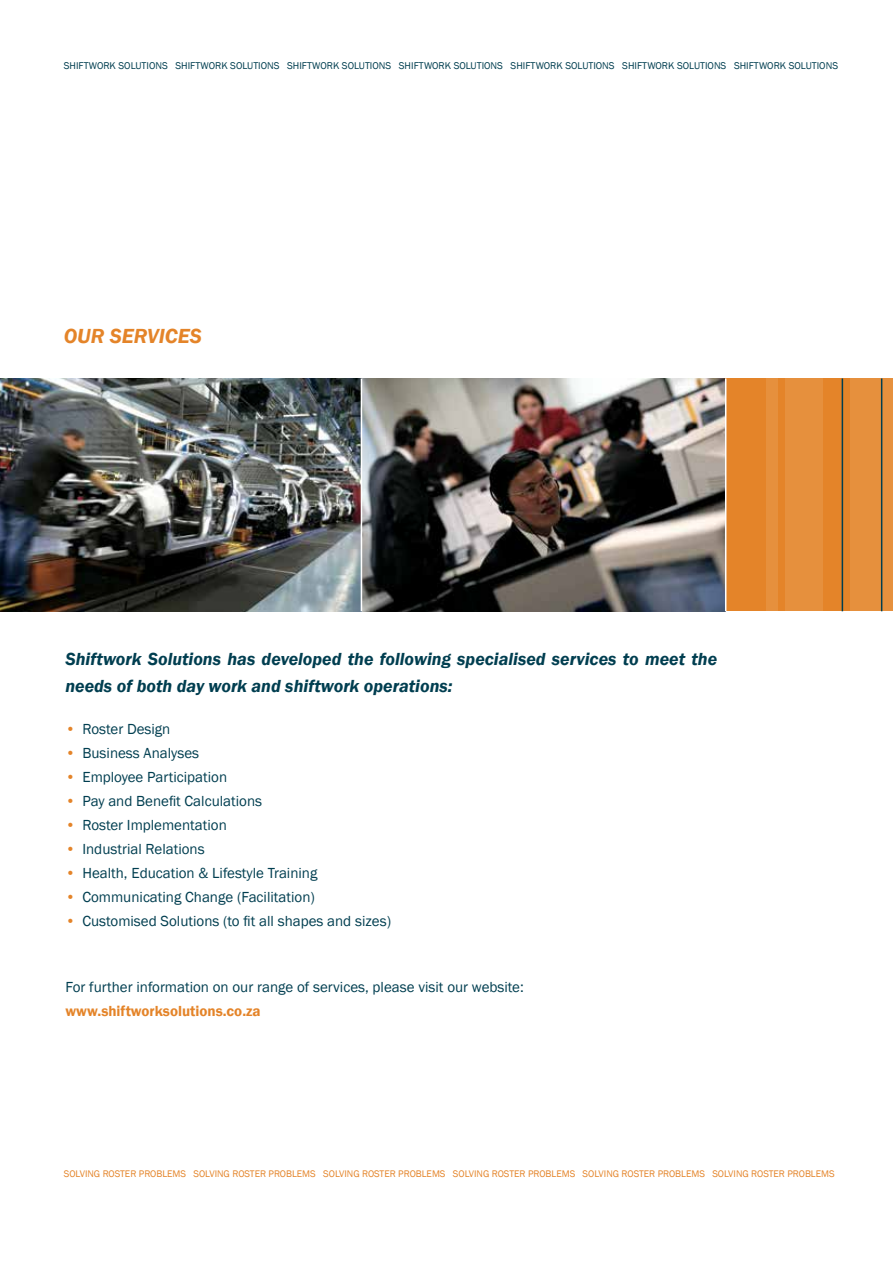
<style>
.page{position:relative;width:893px;height:1263px;background:#fff}
.page>*{position:absolute;margin:0;border:0;box-sizing:border-box;transform-origin:0 0}
.t1{font:italic 600 21px "Franklin Gothic";color:#e48429}
.t2{font:italic 600 18px/27px "Franklin Gothic";color:#003e50}
.t3{font:15px "Franklin Gothic";color:#003e50}
.t4{font:600 15px "Franklin Gothic";color:#e48429}
.t5{font:10.2px "Franklin Gothic";color:#003e50}
.t6{font:9.9px "Franklin Gothic";color:#e48429}
.s1{color:#e48429}
</style>
<div class="page">
<img style="left:0;top:378px;width:725px;height:233px">
<div style="left:726px;top:378px;width:167px;height:233px;background:#e48429"></div>
<div style="left:851px;top:378px;width:42px;height:233px;background:#e6903d"></div>
<div style="left:785px;top:378px;width:38px;height:233px;background:#e6903d"></div>
<div style="left:766px;top:378px;width:11px;height:233px;background:#e6903d"></div>
<hr style="left:881px;top:378px;width:1px;height:233px;background:#003e50">
<hr style="left:842px;top:378px;width:1px;height:233px;background:#003e50">
<hr style="left:361px;top:378px;width:1px;height:233px;background:#fff">
<p class="t5" style="left:64px;top:60px;width:776px">SHIFTWORK SOLUTIONS SHIFTWORK SOLUTIONS SHIFTWORK SOLUTIONS SHIFTWORK SOLUTIONS SHIFTWORK SOLUTIONS SHIFTWORK SOLUTIONS SHIFTWORK SOLUTIONS</p>
<h1 class="t1" style="left:64px;top:322px;width:140px">OUR SERVICES</h1>
<p class="t2" style="left:65px;top:645px;width:653px">Shiftwork Solutions has developed the following specialised services to meet the needs of both day work and shiftwork operations:</p>
<p class="t3" style="left:65px;top:720px;width:106px"><span class="s1">•</span> Roster Design</p>
<p class="t3" style="left:65px;top:744px;width:135px"><span class="s1">•</span> Business Analyses</p>
<p class="t3" style="left:65px;top:768px;width:163px"><span class="s1">•</span> -Employee Participation</p>
<p class="t3" style="left:65px;top:792px;width:198px"><span class="s1">•</span> Pay and Benefit Calculations</p>
<p class="t3" style="left:65px;top:816px;width:163px"><span class="s1">•</span> Roster Implementation</p>
<p class="t3" style="left:65px;top:840px;width:141px"><span class="s1">•</span> -Industrial Relations</p>
<p class="t3" style="left:65px;top:864px;width:254px"><span class="s1">•</span> Health, Education &amp; Lifestyle Training</p>
<p class="t3" style="left:65px;top:888px;width:251px"><span class="s1">•</span> Communicating Change (Facilitation)</p>
<p class="t3" style="left:65px;top:912px;width:327px"><span class="s1">•</span> Customised Solutions (to fit all shapes and sizes)</p>
<p class="t3" style="left:65px;top:978px;width:460px">For further information on our range of services, please visit our website:</p>
<p class="t4" style="left:65px;top:1002px;width:197px">www.shiftworksolutions.co.za</p>
<p class="t6" style="left:64px;top:1167px;width:772px">SOLVING ROSTER PROBLEMS SOLVING ROSTER PROBLEMS SOLVING ROSTER PROBLEMS SOLVING ROSTER PROBLEMS SOLVING ROSTER PROBLEMS SOLVING ROSTER PROBLEMS</p>
</div>
